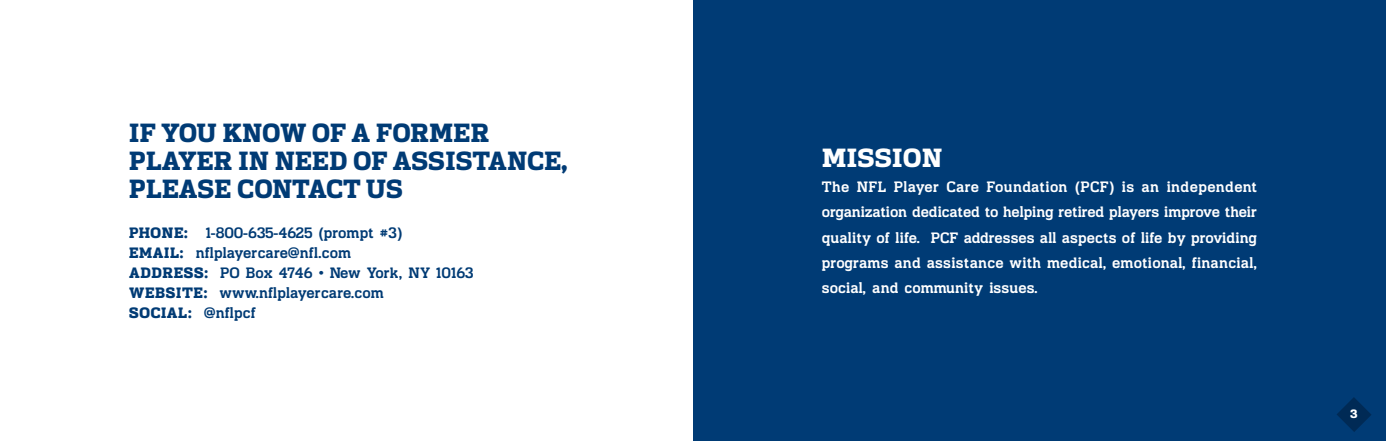
<style>
.page{position:relative;width:1386px;height:441px;background:#fff}
.page>*{position:absolute;margin:0;border:0;box-sizing:border-box;transform-origin:0 0}
.t1{font:700 26.25px/28px "Endzone Slab";color:#003b75}
.t2{font:700 26.25px "Endzone Slab";color:#fff}
.t3{font:14.88px/25.4px "Endzone";color:#fff;text-align:justify}
.t4{font:14.88px/20.1px "Endzone";color:#003b75}
.t5{font:700 12.25px "Endzone Slab";color:#fff}
.s1{font-weight:700}
</style>
<div class="page">
<div style="left:693px;top:0;width:693px;height:441px;background:#003b75"></div>
<svg style="left:1337px;top:397px;width:34px;height:35px"></svg>
<h1 class="t1" style="left:129px;top:119px;width:440px">IF YOU KNOW OF A FORMER<br>PLAYER IN NEED OF ASSISTANCE,<br>PLEASE CONTACT US</h1>
<p class="t4" style="left:129px;top:223px;width:346px"><span class="s1">PHONE:</span> 1-800-635-4625 (prompt #3)<br><span class="s1">EMAIL:</span> nflplayercare@nfl.com<br><span class="s1">ADDRESS:</span> PO Box 4746 • New York, NY 10163<br><span class="s1">WEBSITE:</span> www.nflplayercare.com<br><span class="s1">SOCIAL:</span> @nflpcf</p>
<h1 class="t2" style="left:822px;top:142px;width:122px">MISSION</h1>
<p class="t3" style="left:822px;top:174px;width:437px">The NFL Player Care Foundation (PCF) is an independent organization dedicated to helping retired players improve their quality of life. PCF addresses all aspects of life by providing programs and assistance with medical, emotional, financial, social, and community issues.</p>
<p class="t5" style="left:1350px;top:407px;width:9px">3</p>
</div>
